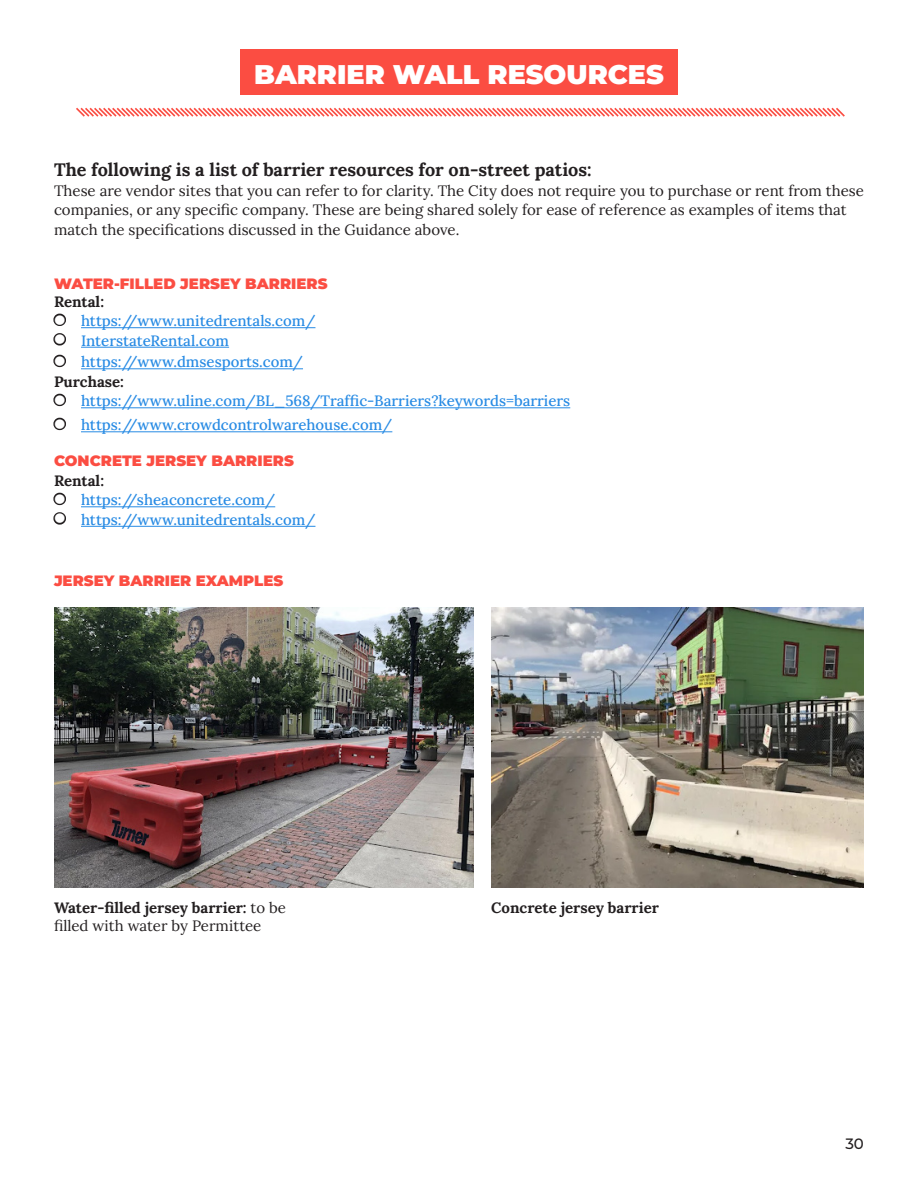
<style>
.page{position:relative;width:918px;height:1188px;background:#fff}
.page>*{position:absolute;margin:0;border:0;box-sizing:border-box;transform-origin:0 0}
.t1{font:900 27px "Montserrat";color:#fff}
.t2{font:700 18px "Lora";color:#231f20}
.t3{font:15px/19.5px "Lora";color:#231f20}
.t4{font:500 15px "Lora";color:#288be4}
.t5{font:900 15px "Montserrat";color:#fb4d42}
.t6{font:700 15px "Lora";color:#231f20}
.t7{font:500 15px "Montserrat";color:#231f20}
.s1{font-weight:700;font-size:30px;color:#231f20}
.s2{font-weight:700}
</style>
<div class="page">
<div style="left:240px;top:49px;width:438px;height:45px;background:#fb4d42"></div>
<svg style="left:76px;top:107px;width:769px;height:10px"></svg>
<hr style="left:81px;top:327px;width:234px;height:1px;background:#288be4">
<hr style="left:81px;top:347px;width:148px;height:1px;background:#288be4">
<hr style="left:81px;top:368px;width:222px;height:1px;background:#288be4">
<hr style="left:81px;top:407px;width:489px;height:1px;background:#288be4">
<hr style="left:81px;top:431px;width:311px;height:1px;background:#288be4">
<hr style="left:81px;top:506px;width:194px;height:1px;background:#288be4">
<hr style="left:81px;top:526px;width:234px;height:1px;background:#288be4">
<img style="left:491px;top:608px;width:373px;height:279px">
<img style="left:54px;top:608px;width:420px;height:279px">
<p class="t1" style="left:254px;top:54px;width:411px">BARRIER WALL RESOURCES</p>
<p class="t2" style="left:54px;top:155px;width:539px">The following is a list of barrier resources for on-street patios:</p>
<p class="t3" style="left:54px;top:180px;width:811px">These are vendor sites that you can refer to for clarity. The City does not require you to purchase or rent from these companies, or any specific company. These are being shared solely for ease of reference as examples of items that match the specifications discussed in the Guidance above.</p>
<p class="t5" style="left:54px;top:272px;width:275px">WATER-FILLED JERSEY BARRIERS</p>
<p class="t6" style="left:54px;top:289px;width:52px">Rental:</p>
<p class="t4" style="left:54px;top:309px;width:263px"><span class="s1">•</span> https://www.unitedrentals.com/</p>
<p class="t4" style="left:54px;top:329px;width:177px"><span class="s1">•</span> InterstateRental.com</p>
<p class="t4" style="left:54px;top:350px;width:251px"><span class="s1">•</span> https://www.dmsesports.com/</p>
<p class="t6" style="left:54px;top:369px;width:71px">Purchase:</p>
<p class="t4" style="left:54px;top:389px;width:518px"><span class="s1">•</span> https://www.uline.com/BL_568/Traffic-Barriers?keywords=barriers</p>
<p class="t4" style="left:54px;top:413px;width:340px"><span class="s1">•</span> https://www.crowdcontrolwarehouse.com/</p>
<p class="t5" style="left:54px;top:450px;width:241px">CONCRETE JERSEY BARRIERS</p>
<p class="t6" style="left:54px;top:468px;width:52px">Rental:</p>
<p class="t4" style="left:54px;top:488px;width:223px"><span class="s1">•</span> https://sheaconcrete.com/</p>
<p class="t4" style="left:54px;top:508px;width:263px"><span class="s1">•</span> https://www.unitedrentals.com/</p>
<p class="t5" style="left:54px;top:569px;width:231px">JERSEY BARRIER EXAMPLES</p>
<p class="t3" style="left:54px;top:898px;width:234px;line-height:18px"><span class="s2">Water-filled jersey barrier:</span> to be filled with water by Permittee</p>
<p class="t6" style="left:491px;top:896px;width:169px">Concrete jersey barrier</p>
<p class="t7" style="left:845px;top:1133px;width:20px">30</p>
</div>
